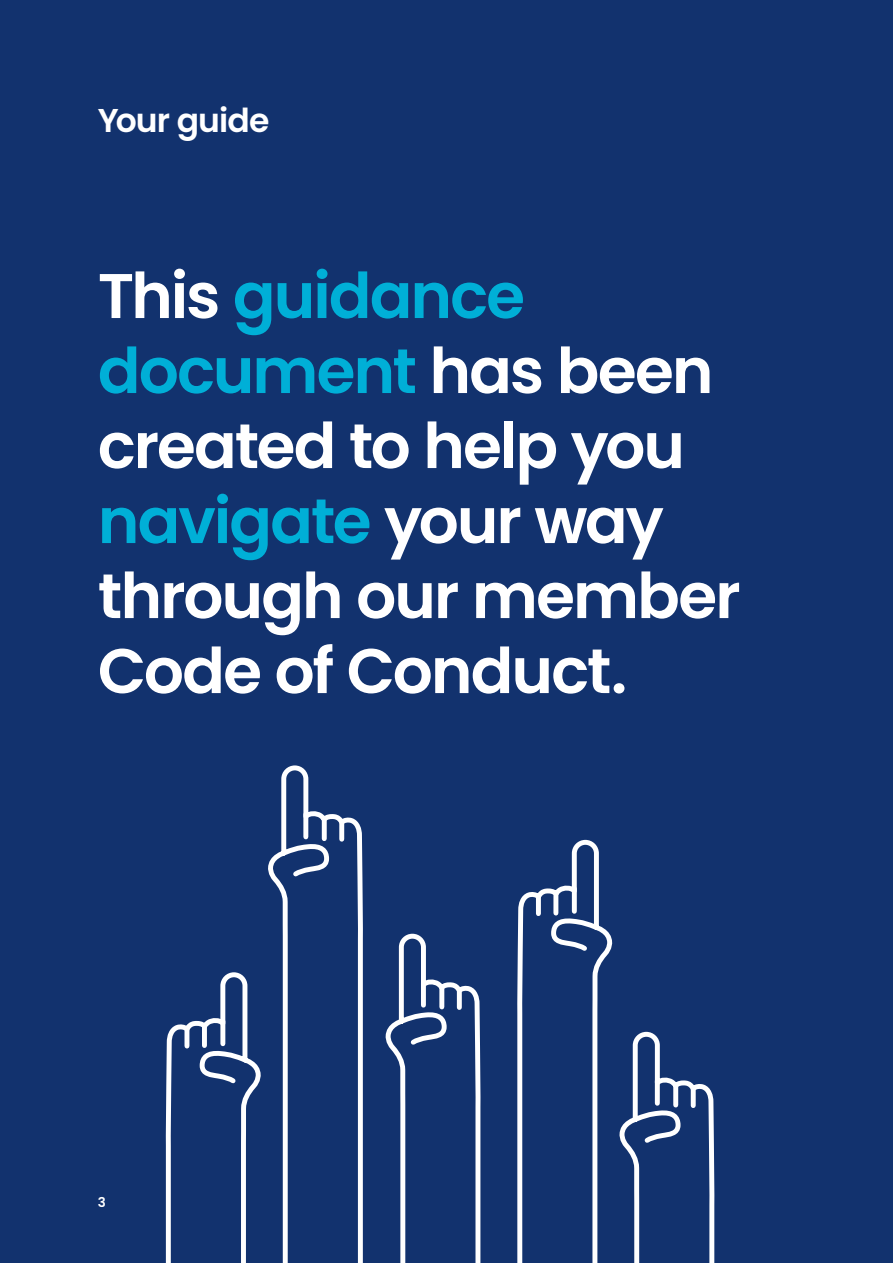
<style>
.page{position:relative;width:893px;height:1263px;background:#12326e}
.page>*{position:absolute;margin:0;border:0;box-sizing:border-box;transform-origin:0 0}
.t1{font:600 63px/75px "Poppins";letter-spacing:-.03em;color:#fff}
.t2{font:600 33px "Poppins";letter-spacing:-.025em;color:#fff}
.t3{font:600 13.5px "Poppins";color:#fff}
.s1{color:#00afd7}
</style>
<div class="page">
<svg style="left:385px;top:933px;width:96px;height:330px"></svg>
<div style="left:421px;top:982px;width:5px;height:23px;background:#fff"></div>
<div style="left:439px;top:987px;width:5px;height:20px;background:#fff"></div>
<div style="left:457px;top:990px;width:5px;height:17px;background:#fff"></div>
<svg style="left:165px;top:972px;width:96px;height:291px"></svg>
<div style="left:220px;top:1021px;width:5px;height:23px;background:#fff"></div>
<div style="left:202px;top:1026px;width:5px;height:19px;background:#fff"></div>
<div style="left:184px;top:1029px;width:5px;height:17px;background:#fff"></div>
<svg style="left:517px;top:839px;width:198px;height:424px"></svg>
<div style="left:572px;top:889px;width:5px;height:22px;background:#fff"></div>
<div style="left:553px;top:893px;width:5px;height:20px;background:#fff"></div>
<div style="left:536px;top:896px;width:5px;height:18px;background:#fff"></div>
<svg style="left:268px;top:765px;width:95px;height:498px"></svg>
<div style="left:303px;top:814px;width:5px;height:23px;background:#fff"></div>
<div style="left:322px;top:819px;width:5px;height:20px;background:#fff"></div>
<div style="left:339px;top:822px;width:5px;height:17px;background:#fff"></div>
<p class="t2" style="left:98px;top:102px;width:173px">Your guide</p>
<p class="t1" style="left:98px;top:259px;width:644px">This <span class="s1">guidance document</span> has been created to help you <span class="s1">navigate</span> your way through our member<br>Code of Conduct.</p>
<p class="t3" style="left:98px;top:1194px;width:10px">3</p>
</div>
